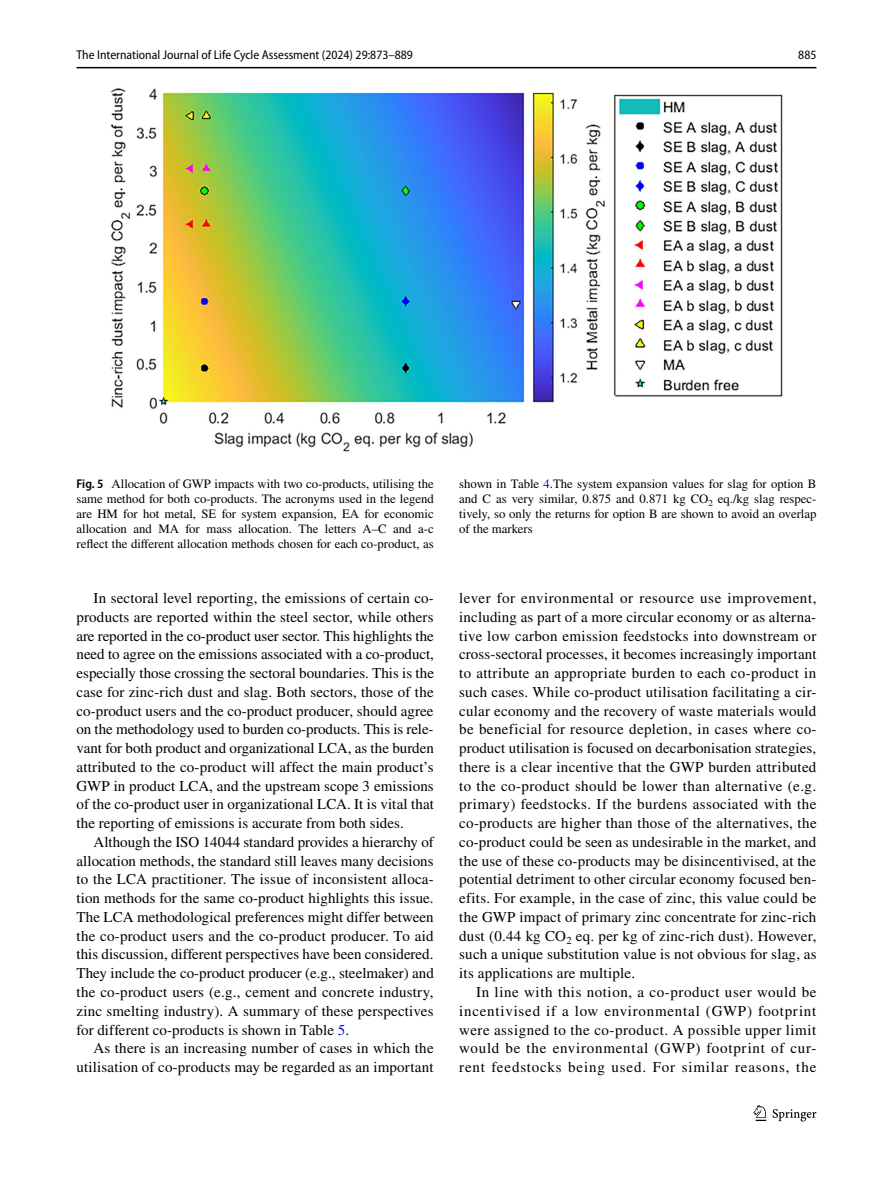
<style>
.page{position:relative;width:893px;height:1187px;background:#fff}
.page>*{position:absolute;margin:0;border:0;box-sizing:border-box;transform-origin:0 0}
.t1{font:15px/18.8px "STIX";letter-spacing:.01em;color:#000;text-align:justify}
.t2{font:12.75px/15px "STIX";color:#000;text-align:justify}
.t3{font:semi-condensed 12.75px "Myriad Pro";color:#000}
.s1{font-family:"Myriad Pro";font-weight:600;font-stretch:semi-condensed}
.s2{color:#00f}
</style>
<div class="page">
<hr style="left:77px;top:67px;width:739px;height:1px;background:#000">
<svg style="left:753px;top:1105px;width:13px;height:15px"></svg>
<svg style="left:773px;top:1109px;width:43px;height:12px"></svg>
<img style="left:110px;top:88px;width:673px;height:364px">
<p class="t3" style="left:77px;top:48px;width:338px">The International Journal of Life Cycle Assessment (2024) 29:873–889</p>
<p class="t3" style="left:798px;top:48px;width:20px">885</p>
<p class="t2" style="left:77px;top:476px;width:359px"><span class="s1">Fig. 5</span> Allocation of GWP impacts with two co-products, utilising the same method for both co-products. The acronyms used in the legend are HM for hot metal, SE for system expansion, EA for economic allocation and MA for mass allocation. The letters A–C and a-c reflect the different allocation methods chosen for each co-product, as</p>
<p class="t2" style="left:459px;top:476px;width:359px">shown in Table <span class="s2">4</span>.The system expansion values for slag for option B and C as very similar, 0.875 and 0.871 kg CO<sub>2</sub> eq./kg slag respec&shy;tively, so only the returns for option B are shown to avoid an overlap of the markers</p>
<p class="t1" style="left:77px;top:589px;width:359px;text-indent:17px">In sectoral level reporting, the emissions of certain co&shy;products are reported within the steel sector, while others are reported in the co-product user sector. This highlights the need to agree on the emissions associated with a co-product, especially those crossing the sectoral boundaries. This is the case for zinc-rich dust and slag. Both sectors, those of the co-product users and the co-product producer, should agree on the methodology used to burden co-products. This is rele&shy;vant for both product and organizational LCA, as the burden attributed to the co-product will affect the main product’s GWP in product LCA, and the upstream scope 3 emissions of the co-product user in organizational LCA. It is vital that the reporting of emissions is accurate from both sides.</p>
<p class="t1" style="left:77px;top:833px;width:359px;text-indent:17px">Although the ISO 14044 standard provides a hierarchy of allocation methods, the standard still leaves many decisions to the LCA practitioner. The issue of inconsistent alloca&shy;tion methods for the same co-product highlights this issue.<br>The LCA methodological preferences might differ between the co-product users and the co-product producer. To aid this discussion, different perspectives have been considered.<br>They include the co-product producer (e.g., steelmaker) and the co-product users (e.g., cement and concrete industry, zinc smelting industry). A summary of these perspectives for different co-products is shown in Table <span class="s2">5</span>.</p>
<p class="t1" style="left:77px;top:1039px;width:359px;text-align:right">As there is an increasing number of cases in which the utilisation of co-products may be regarded as an important</p>
<p class="t1" style="left:459px;top:589px;width:359px">lever for environmental or resource use improvement, including as part of a more circular economy or as alterna&shy;tive low carbon emission feedstocks into downstream or cross-sectoral processes, it becomes increasingly important to attribute an appropriate burden to each co-product in such cases. While co-product utilisation facilitating a cir&shy;cular economy and the recovery of waste materials would be beneficial for resource depletion, in cases where co&shy;product utilisation is focused on decarbonisation strategies, there is a clear incentive that the GWP burden attributed to the co-product should be lower than alternative (e.g. primary) feedstocks. If the burdens associated with the co-products are higher than those of the alternatives, the co-product could be seen as undesirable in the market, and the use of these co-products may be disincentivised, at the potential detriment to other circular economy focused ben&shy;efits. For example, in the case of zinc, this value could be the GWP impact of primary zinc concentrate for zinc-rich dust (0.44 kg CO<sub>2</sub> eq. per kg of zinc-rich dust). However, such a unique substitution value is not obvious for slag, as its applications are multiple.</p>
<p class="t1" style="left:459px;top:983px;width:359px;text-indent:17px">In line with this notion, a co-product user would be incentivised if a low environmental (GWP) footprint were assigned to the co-product. A possible upper limit would be the environmental (GWP) footprint of cur&shy;rent feedstocks being used. For similar reasons, the</p>
</div>
